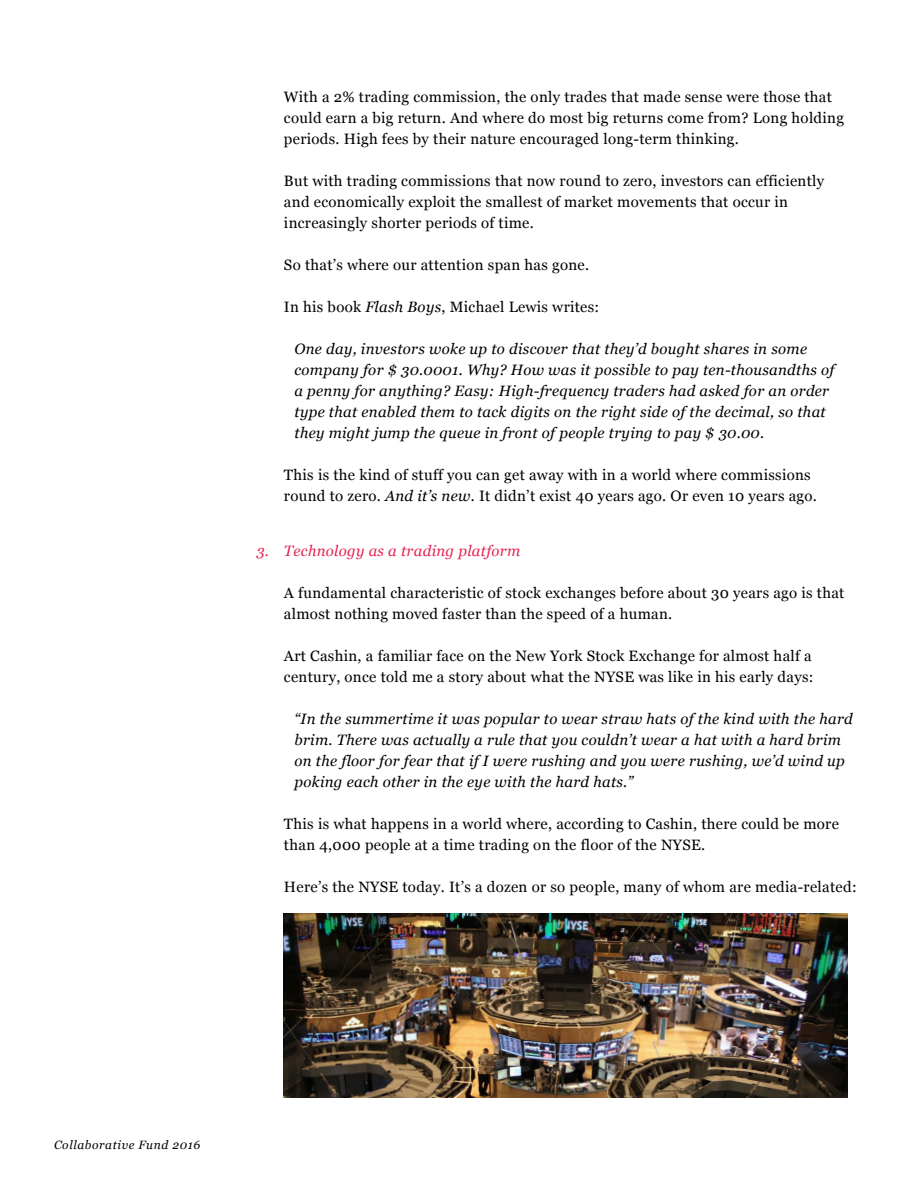
<style>
.page{position:relative;width:918px;height:1188px;background:#fff}
.page>*{position:absolute;margin:0;border:0;box-sizing:border-box;transform-origin:0 0}
.t1{font:15px/21px "Georgia";letter-spacing:.02em;color:#000}
.t2{font:italic 15px/21px "Georgia";letter-spacing:.02em;color:#000}
.t3{font:italic 15px "Georgia";letter-spacing:.02em;color:#e72351}
.t4{font:italic 12px "Georgia";letter-spacing:.05em;color:#000}
.s1{font-style:italic}
</style>
<div class="page">
<img style="left:284px;top:913px;width:564px;height:185px">
<p class="t1" style="left:284px;top:86px;width:562px">With a 2% trading commission, the only trades that made sense were those that could earn a big return. And where do most big returns come from? Long holding periods. High fees by their nature encouraged long-term thinking.</p>
<p class="t1" style="left:284px;top:170px;width:542px">But with trading commissions that now round to zero, investors can efficiently and economically exploit the smallest of market movements that occur in increasingly shorter periods of time.</p>
<p class="t1" style="left:284px;top:254px;width:307px">So that’s where our attention span has gone.</p>
<p class="t1" style="left:284px;top:296px;width:317px">In his book <span class="s1">Flash Boys</span>, Michael Lewis writes:</p>
<p class="t2" style="left:294px;top:338px;width:541px">One day, investors woke up to discover that they’d bought shares in some company for $ 30.0001. Why? How was it possible to pay ten-thousandths of a penny for anything? Easy: High-frequency traders had asked for an order type that enabled them to tack digits on the right side of the decimal, so that they might jump the queue in front of people trying to pay $ 30.00.</p>
<p class="t1" style="left:284px;top:464px;width:534px">This is the kind of stuff you can get away with in a world where commissions round to zero. <span class="s1">And it’s new.</span> It didn’t exist 40 years ago. Or even 10 years ago.</p>
<p class="t3" style="left:256px;top:542px;width:14px">3.</p>
<p class="t3" style="left:284px;top:542px;width:238px">Technology as a trading platform</p>
<p class="t1" style="left:284px;top:582px;width:562px">A fundamental characteristic of stock exchanges before about 30 years ago is that almost nothing moved faster than the speed of a human.</p>
<p class="t1" style="left:284px;top:645px;width:531px">Art Cashin, a familiar face on the New York Stock Exchange for almost half a century, once told me a story about what the NYSE was like in his early days:</p>
<p class="t2" style="left:294px;top:709px;width:560px">“In the summertime it was popular to wear straw hats of the kind with the hard brim. There was actually a rule that you couldn’t wear a hat with a hard brim on the floor for fear that if I were rushing and you were rushing, we’d wind up poking each other in the eye with the hard hats.”</p>
<p class="t1" style="left:284px;top:813px;width:556px">This is what happens in a world where, according to Cashin, there could be more than 4,000 people at a time trading on the floor of the NYSE.</p>
<p class="t1" style="left:284px;top:876px;width:574px">Here’s the NYSE today. It’s a dozen or so people, many of whom are media-related:</p>
<p class="t4" style="left:54px;top:1138px;width:148px">Collaborative Fund 2016</p>
</div>
